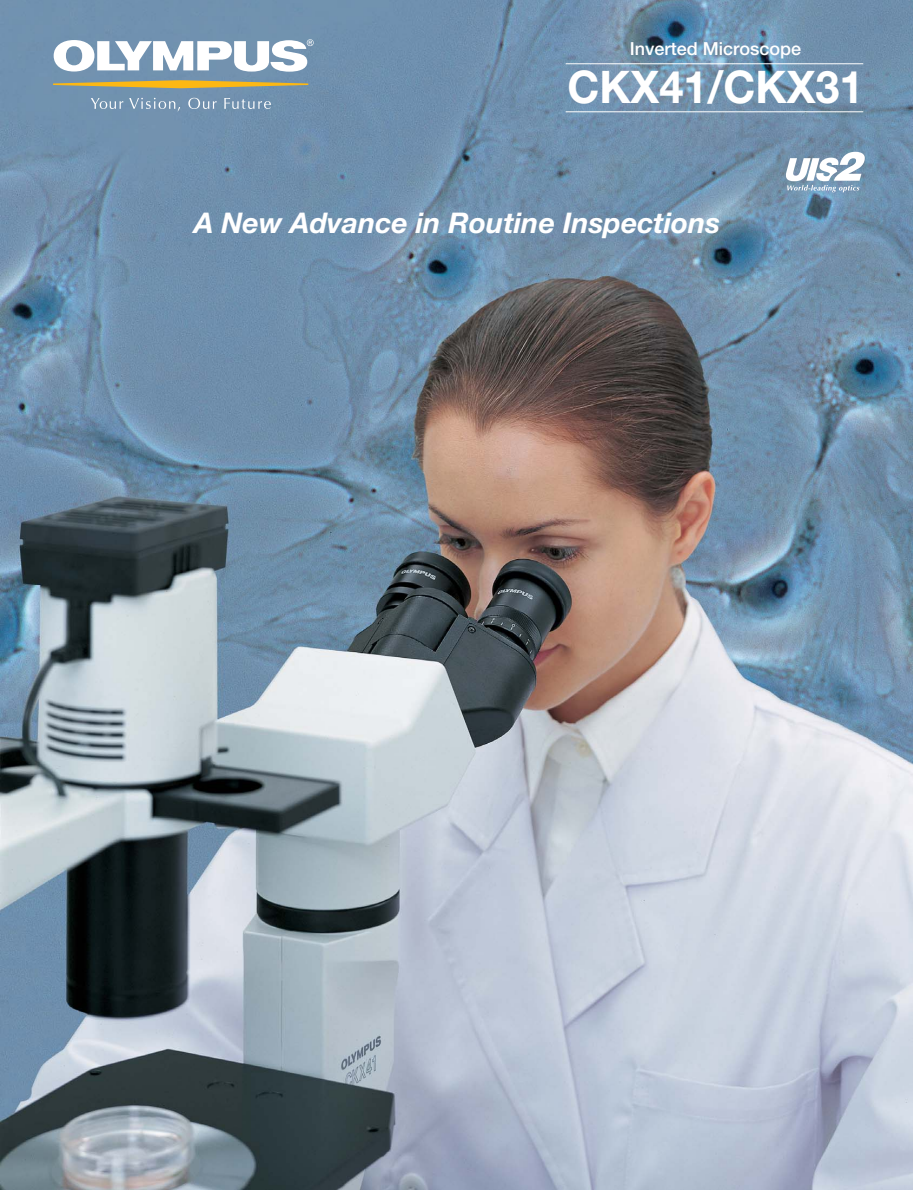
<style>
.page{position:relative;width:913px;height:1190px;background:#fff}
.page>*{position:absolute;margin:0;border:0;box-sizing:border-box;transform-origin:0 0}
.t1{font:700 45px "Helvetica Neue";color:#fff;scale:.96 1}
.t2{font:italic 700 28.5px "Helvetica Neue";color:#fff}
.t3{font:500 18px "Helvetica Neue";color:#fff}
</style>
<div class="page">
<img style="left:0;top:0;width:913px;height:1190px">
<svg style="left:53px;top:80px;width:255px;height:8px;background:#c4a851"></svg>
<svg style="left:54px;top:39px;width:260px;height:33px"></svg>
<svg style="left:91px;top:98px;width:32px;height:11px"></svg>
<svg style="left:129px;top:98px;width:51px;height:13px"></svg>
<svg style="left:188px;top:98px;width:29px;height:11px"></svg>
<svg style="left:224px;top:98px;width:47px;height:11px"></svg>
<svg style="left:785px;top:152px;width:81px;height:40px"></svg>
<hr style="left:566px;top:63px;width:297px;height:1px;background:#fff">
<hr style="left:566px;top:111px;width:297px;height:1px;background:#fff">
<p class="t3" style="left:630px;top:43px;width:173px">Inverted Microscope</p>
<h1 class="t1" style="left:567px;top:71px;width:310px">CKX41/CKX31</h1>
<p class="t2" style="left:194px;top:213px;width:528px">A New Advance in Routine Inspections</p>
</div>
